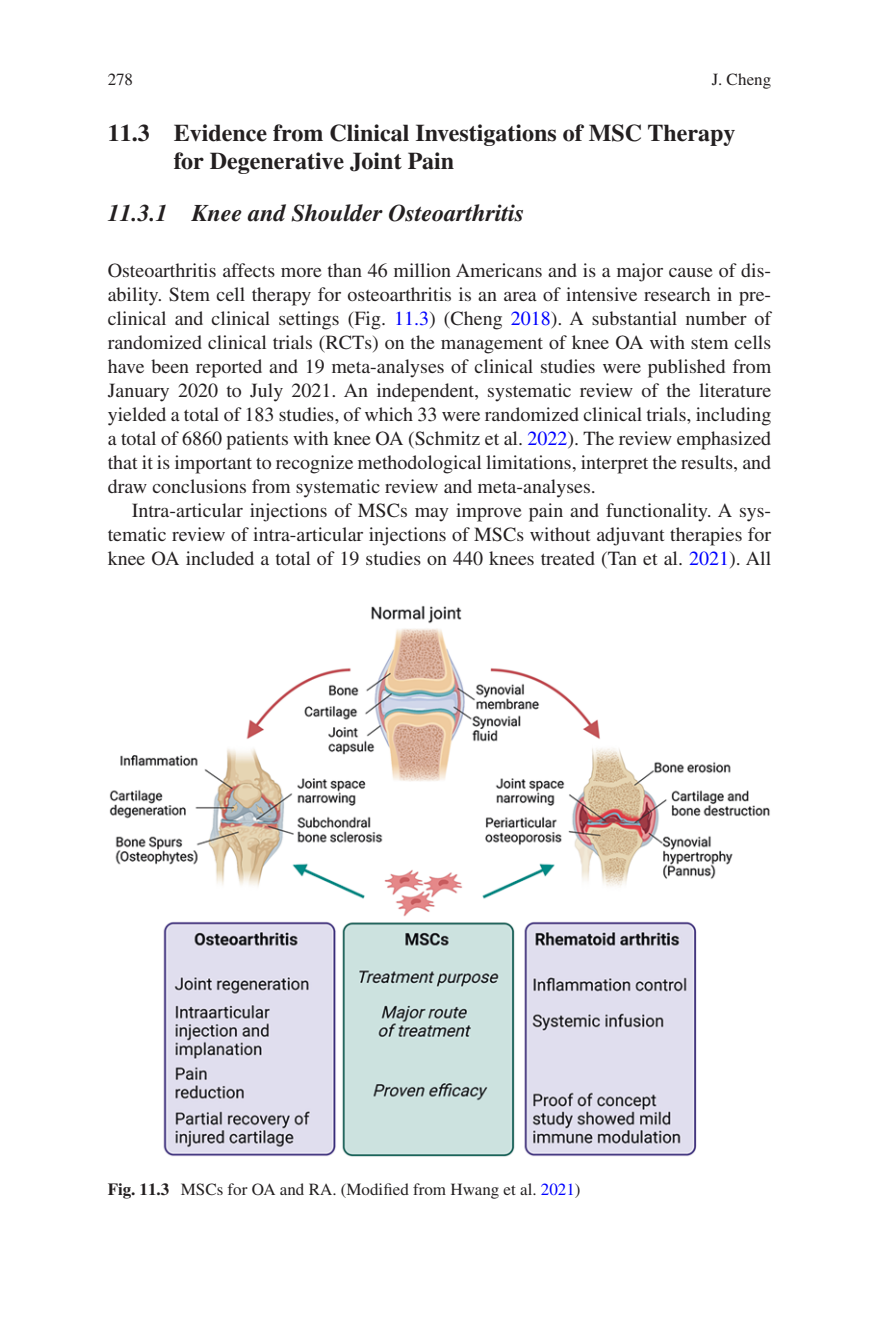
<style>
.page{position:relative;width:879px;height:1333px;background:#fff}
.page>*{position:absolute;margin:0;border:0;box-sizing:border-box;transform-origin:0 0}
._1_hd{font:700 24px/28px "Times LT Std";color:#231f20}
._1_hd_2_hd{font:italic 700 24px "Times LT Std";color:#231f20}
.Text_flush{font:20px/24px "Times LT Std";color:#231f20;text-align:justify}
.Text{font:20px/24px "Times LT Std";color:#231f20;text-align:justify}
.t1{font:17px "Times LT Std";color:#231f20}
.s1{color:#00f}
.s2{font-weight:700}
</style>
<div class="page">
<img style="left:109px;top:605px;width:661px;height:552px">
<p class="t1" style="left:712px;top:70px;width:61px">J. Cheng</p>
<p class="t1" style="left:108px;top:70px;width:27px">278</p>
<h2 class="_1_hd" style="left:174px;top:118px;width:563px;text-indent:-66px">11.3 Evidence from Clinical Investigations of MSC Therapy for Degenerative Joint Pain</h2>
<h3 class="_1_hd_2_hd" style="left:108px;top:199px;width:418px">11.3.1 Knee and Shoulder Osteoarthritis</h3>
<p class="Text_flush" style="left:108px;top:258px;width:665px">Osteoarthritis affects more than 46 million Americans and is a major cause of dis&shy;ability. Stem cell therapy for osteoarthritis is an area of intensive research in pre&shy;clinical and clinical settings (Fig. <span class="s1">11.3</span>) (Cheng <span class="s1">2018</span>). A substantial number of randomized clinical trials (RCTs) on the management of knee OA with stem cells have been reported and 19 meta-analyses of clinical studies were published from January 2020 to July 2021. An independent, systematic review of the literature yielded a total of 183 studies, of which 33 were randomized clinical trials, including a total of 6860 patients with knee OA (Schmitz et al. <span class="s1">2022</span>). The review emphasized that it is important to recognize methodological limitations, interpret the results, and draw conclusions from systematic review and meta-analyses.</p>
<p class="Text" style="left:108px;top:498px;width:665px;text-indent:24px">Intra-articular injections of MSCs may improve pain and functionality. A sys&shy;tematic review of intra-articular injections of MSCs without adjuvant therapies for knee OA included a total of 19 studies on 440 knees treated (Tan et al. <span class="s1">2021</span>). All</p>
<p class="t1" style="left:108px;top:1179px;width:474px"><span class="s2">Fig. 11.3</span> MSCs for OA and RA. (Modified from Hwang et al. <span class="s1">2021</span>)</p>
</div>
